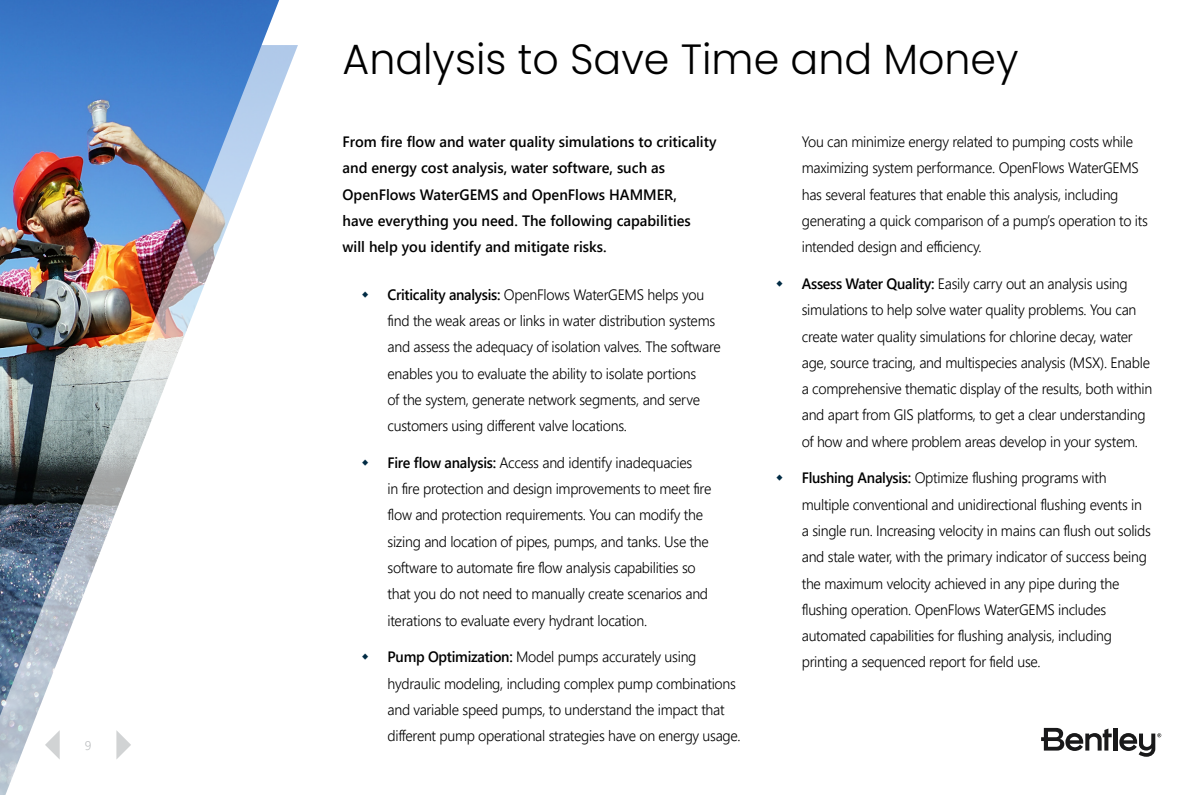
<style>
.page{position:relative;width:1200px;height:795px;background:#fff}
.page>*{position:absolute;margin:0;border:0;box-sizing:border-box;transform-origin:0 0}
.t1{font:300 42.25px "Poppins";color:#000}
.t2{font:300 15px/26.2px "Segoe UI";letter-spacing:-.02em;color:#000;scale:.95 1}
.t3{font:600 15px/26.2px "Segoe UI";color:#000}
.t4{font:300 12.5px "Segoe UI";color:#bcbec0}
.s1{font-weight:600}
</style>
<div class="page">
<img style="left:0;top:45px;width:298px;height:749px">
<img style="left:0;top:0;width:279px;height:715px">
<svg style="left:1041px;top:727px;width:70px;height:23px"></svg>
<hr style="left:1113px;top:727px;width:4px;height:23px;background:#19191a">
<svg style="left:1119px;top:733px;width:42px;height:23px"></svg>
<svg style="left:116px;top:729px;width:15px;height:30px"></svg>
<svg style="left:45px;top:729px;width:15px;height:30px"></svg>
<p class="t4" style="left:85px;top:732px;width:8px">9</p>
<h1 class="t1" style="left:342px;top:35px;width:677px">Analysis to Save Time and Money</h1>
<p class="t3" style="left:342px;top:127px;width:375px">From fire flow and water quality simulations to criticality and energy cost analysis, water software, such as OpenFlows WaterGEMS and OpenFlows HAMMER,<br>have everything you need. The following capabilities will help you identify and mitigate risks.</p>
<p class="t2" style="left:387px;top:279px;width:352px"><span class="s1">Criticality analysis:</span> OpenFlows WaterGEMS helps you find the weak areas or links in water distribution systems and assess the adequacy of isolation valves. The software enables you to evaluate the ability to isolate portions<br>of the system, generate network segments, and serve customers using different valve locations.</p>
<p class="t2" style="left:387px;top:447px;width:342px"><span class="s1">Fire flow analysis:</span> Access and identify inadequacies<br>in fire protection and design improvements to meet fire flow and protection requirements. You can modify the sizing and location of pipes, pumps, and tanks. Use the software to automate fire flow analysis capabilities so that you do not need to manually create scenarios and iterations to evaluate every hydrant location.</p>
<p class="t2" style="left:387px;top:642px;width:373px"><span class="s1">Pump Optimization:</span> Model pumps accurately using hydraulic modeling, including complex pump combinations and variable speed pumps, to understand the impact that different pump operational strategies have on energy usage.</p>
<p class="t2" style="left:802px;top:127px;width:366px">You can minimize energy related to pumping costs while maximizing system performance. OpenFlows WaterGEMS has several features that enable this analysis, including generating a quick comparison of a pump’s operation to its intended design and efficiency.</p>
<p class="t2" style="left:802px;top:269px;width:370px"><span class="s1">Assess Water Quality:</span> Easily carry out an analysis using simulations to help solve water quality problems. You can create water quality simulations for chlorine decay, water age, source tracing, and multispecies analysis (MSX). Enable a comprehensive thematic display of the results, both within and apart from GIS platforms, to get a clear understanding of how and where problem areas develop in your system.</p>
<p class="t2" style="left:802px;top:463px;width:369px"><span class="s1">Flushing Analysis:</span> Optimize flushing programs with multiple conventional and unidirectional flushing events in a single run. Increasing velocity in mains can flush out solids and stale water, with the primary indicator of success being the maximum velocity achieved in any pipe during the flushing operation. OpenFlows WaterGEMS includes automated capabilities for flushing analysis, including printing a sequenced report for field use.</p>
</div>
